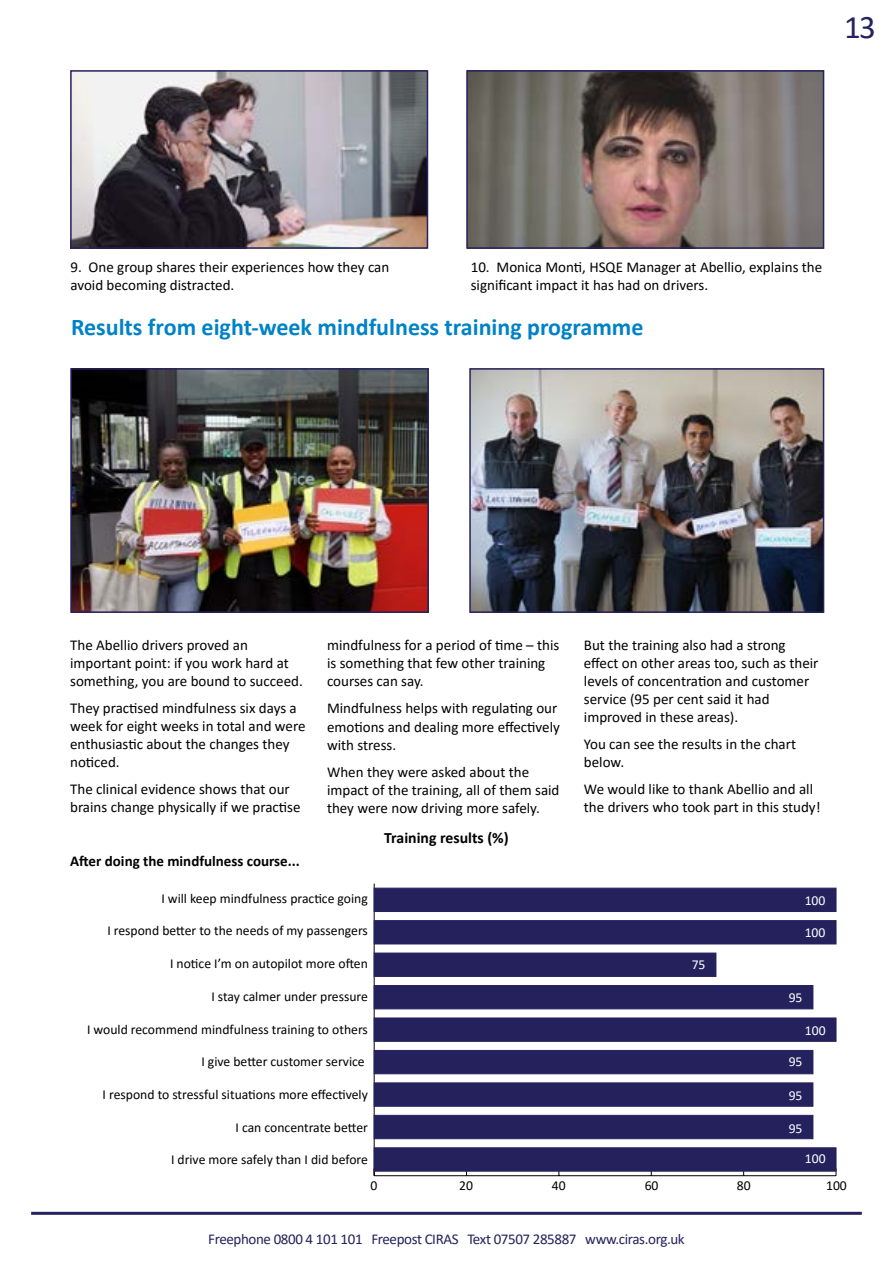
<style>
.page{position:relative;width:893px;height:1263px;background:#fff}
.page>*{position:absolute;margin:0;border:0;box-sizing:border-box;transform-origin:0 0}
.t1{font:33px "Calibri";color:#25225e}
.t2{font:700 24px "Calibri";color:#0082c6}
.t3{font:700 15.75px "Calibri";color:#000}
.t4{font:15px/18px "Calibri";color:#000}
.t5{font:15px "Calibri";letter-spacing:-.025em;color:#25215d}
.t6{font:700 15px "Calibri";color:#000}
.t7{font:13.65px "Calibri";color:#000}
.t8{font:13.65px "Calibri";color:#fff}
</style>
<div class="page">
<hr style="left:374px;top:1175px;width:462px;height:1px;background:#000">
<hr style="left:374px;top:883px;width:1px;height:293px;background:#000">
<div style="left:374px;top:888px;width:462px;height:24px;background:#25215d;border:1px solid #25215d"></div>
<div style="left:374px;top:920px;width:462px;height:24px;background:#25215d;border:1px solid #25215d"></div>
<div style="left:374px;top:953px;width:342px;height:24px;background:#25215d"></div>
<div style="left:374px;top:985px;width:439px;height:24px;background:#25215d"></div>
<div style="left:374px;top:1018px;width:462px;height:23px;background:#25215d"></div>
<div style="left:374px;top:1050px;width:439px;height:24px;background:#25215d;border:1px solid #25215d"></div>
<div style="left:374px;top:1083px;width:439px;height:23px;background:#25215d"></div>
<div style="left:374px;top:1115px;width:439px;height:24px;background:#25215d;border:1px solid #25215d"></div>
<div style="left:374px;top:1147px;width:462px;height:24px;background:#25215d;border:1px solid #25215d"></div>
<hr style="left:31px;top:1212px;width:831px;height:3px;background:#25225e">
<img style="left:73px;top:371px;width:353px;height:239px">
<div style="left:70px;top:368px;width:359px;height:245px;border:2px solid #25225e"></div>
<img style="left:472px;top:371px;width:349px;height:239px">
<div style="left:469px;top:368px;width:355px;height:245px;border:2px solid #25225e"></div>
<img style="left:73px;top:73px;width:352px;height:173px">
<div style="left:70px;top:70px;width:358px;height:179px;border:2px solid #25225e"></div>
<img style="left:469px;top:73px;width:352px;height:173px">
<div style="left:466px;top:70px;width:358px;height:179px;border:2px solid #25225e"></div>
<h1 class="t1" style="left:844px;top:4px;width:33px">13</h1>
<p class="t4" style="left:70px;top:257px;width:320px">9. One group shares their experiences how they can avoid becoming distracted.</p>
<p class="t4" style="left:471px;top:257px;width:353px">10. Monica Monti, HSQE Manager at Abellio, explains the significant impact it has had on drivers.</p>
<h2 class="t2" style="left:71px;top:310px;width:574px">Results from eight-week mindfulness training programme</h2>
<p class="t4" style="left:70px;top:635px;width:234px">The Abellio drivers proved an important point: if you work hard at something, you are bound to succeed.</p>
<p class="t4" style="left:70px;top:698px;width:237px">They practised mindfulness six days a week for eight weeks in total and were enthusiastic about the changes they noticed.</p>
<p class="t4" style="left:70px;top:779px;width:232px">The clinical evidence shows that our brains change physically if we practise</p>
<p class="t6" style="left:70px;top:850px;width:231px">After doing the mindfulness course...</p>
<p class="t4" style="left:327px;top:635px;width:234px">mindfulness for a period of time – this is something that few other training courses can say.</p>
<p class="t4" style="left:327px;top:698px;width:234px;line-height:18.8px">Mindfulness helps with regulating our emotions and dealing more effectively with stress.</p>
<p class="t4" style="left:327px;top:763px;width:234px">When they were asked about the impact of the training, all of them said they were now driving more safely.</p>
<p class="t3" style="left:384px;top:827px;width:126px">Training results (%)</p>
<p class="t7" style="left:161px;top:889px;width:208px">I will keep mindfulness practice going</p>
<p class="t7" style="left:107px;top:921px;width:262px">I respond better to the needs of my passengers</p>
<p class="t7" style="left:170px;top:954px;width:199px">I notice I’m on autopilot more often</p>
<p class="t7" style="left:211px;top:987px;width:158px">I stay calmer under pressure</p>
<p class="t7" style="left:87px;top:1019px;width:282px">I would recommend mindfulness training to others</p>
<p class="t7" style="left:201px;top:1052px;width:165px">I give better customer service</p>
<p class="t7" style="left:103px;top:1085px;width:267px">I respond to stressful situations more effectively</p>
<p class="t7" style="left:236px;top:1117px;width:134px">I can concentrate better</p>
<p class="t7" style="left:171px;top:1150px;width:198px">I drive more safely than I did before</p>
<p class="t4" style="left:584px;top:635px;width:236px">But the training also had a strong effect on other areas too, such as their levels of concentration and customer service (95 per cent said it had improved in these areas).</p>
<p class="t4" style="left:584px;top:734px;width:214px">You can see the results in the chart below.</p>
<p class="t4" style="left:584px;top:779px;width:238px">We would like to thank Abellio and all the drivers who took part in this study!</p>
<p class="t8" style="left:692px;top:955px;width:15px">75</p>
<p class="t8" style="left:805px;top:890px;width:22px">100</p>
<p class="t8" style="left:805px;top:923px;width:22px">100</p>
<p class="t8" style="left:789px;top:988px;width:15px">95</p>
<p class="t8" style="left:805px;top:1021px;width:22px">100</p>
<p class="t8" style="left:789px;top:1052px;width:15px">95</p>
<p class="t8" style="left:789px;top:1086px;width:15px">95</p>
<p class="t8" style="left:789px;top:1119px;width:15px">95</p>
<p class="t8" style="left:805px;top:1149px;width:22px">100</p>
<p class="t7" style="left:370px;top:1176px;width:8px">0</p>
<p class="t7" style="left:459px;top:1176px;width:15px">20</p>
<p class="t7" style="left:552px;top:1176px;width:15px">40</p>
<p class="t7" style="left:645px;top:1176px;width:15px">60</p>
<p class="t7" style="left:737px;top:1176px;width:15px">80</p>
<p class="t7" style="left:826px;top:1176px;width:22px">100</p>
<p class="t5" style="left:208px;top:1229px;width:478px">Freephone 0800 4 101 101 Freepost CIRAS Text 07507 285887 www.ciras.org.uk</p>
</div>
